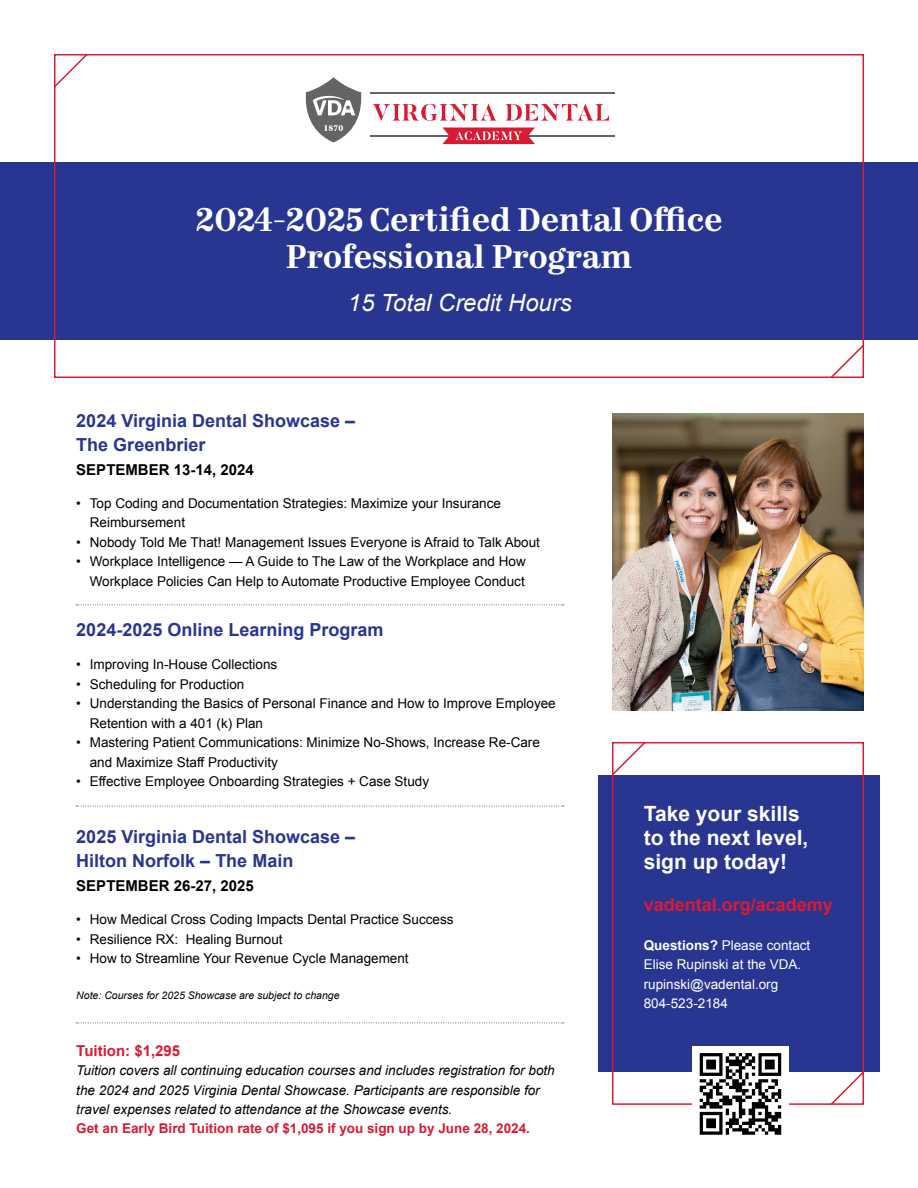
<style>
.page{position:relative;width:918px;height:1188px;background:#fff}
.page>*{position:absolute;margin:0;border:0;box-sizing:border-box;transform-origin:0 0}
.t1{font:600 33px/37.5px "Mort Modern 26 Text";color:#fff;text-align:center}
.t2{font:italic 23.7px "Arial";color:#fff}
.t3{font:700 21px/24px "Arial";color:#fff}
.t4{font:700 18px/24px "Arial";color:#283691}
.t5{font:700 18px "Arial";color:#da1a32}
.t6{font:700 15px "Arial";color:#000}
.t7{font:700 15px "Arial";color:#da1a32}
.t8{font:13.5px/19.5px "Arial";color:#000}
.t9{font:italic 13.5px/19.5px "Arial";color:#000}
.t10{font:13.5px/19.5px "Arial";color:#fff}
.t11{font:700 13.5px "Arial";color:#da1a32}
.t12{font:italic 10.5px "Arial";color:#000}
.s1{font-weight:700}
</style>
<div class="page">
<div style="left:0;top:162px;width:918px;height:177px;background:#283691"></div>
<div style="left:54px;top:54px;width:810px;height:324px;border:2px solid #da1a32"></div>
<div style="left:598px;top:775px;width:282px;height:297px;background:#283691"></div>
<div style="left:612px;top:742px;width:252px;height:363px;border:2px solid #da1a32"></div>
<svg style="left:829px;top:343px;width:35px;height:35px"></svg>
<svg style="left:54px;top:54px;width:35px;height:35px"></svg>
<img style="left:612px;top:414px;width:252px;height:296px">
<svg style="left:612px;top:742px;width:35px;height:35px"></svg>
<svg style="left:829px;top:1070px;width:35px;height:35px"></svg>
<svg style="left:76px;top:806px;width:488px;height:1px"></svg>
<svg style="left:76px;top:1023px;width:488px;height:1px"></svg>
<svg style="left:76px;top:605px;width:488px;height:1px"></svg>
<svg style="left:506px;top:104px;width:103px;height:17px"></svg>
<svg style="left:373px;top:104px;width:124px;height:17px"></svg>
<svg style="left:306px;top:77px;width:55px;height:65px"></svg>
<hr style="left:371px;top:92px;width:244px;height:2px;background:#636466">
<hr style="left:371px;top:135px;width:244px;height:1px;background:#636466">
<svg style="left:443px;top:128px;width:92px;height:16px"></svg>
<img style="left:693px;top:1046px;width:96px;height:89px">
<h1 class="t1" style="left:195px;top:200px;width:529px">2024-2025 Certified Dental Office<br>Professional Program</h1>
<h2 class="t2" style="left:348px;top:287px;width:225px">15 Total Credit Hours</h2>
<h3 class="t4" style="left:76px;top:409px;width:280px">2024 Virginia Dental Showcase –<br>The Greenbrier</h3>
<p class="t6" style="left:76px;top:460px;width:179px">SEPTEMBER 13-14, 2024</p>
<p class="t8" style="left:90px;top:494px;width:413px;text-indent:-14px">• Top Coding and Documentation Strategies: Maximize your Insurance<br>Reimbursement</p>
<p class="t8" style="left:76px;top:533px;width:465px">• Nobody Told Me That! Management Issues Everyone is Afraid to Talk About</p>
<p class="t8" style="left:76px;top:552px;width:451px;text-align:right">• Workplace Intelligence — A Guide to The Law of the Workplace and How<br>Workplace Policies Can Help to Automate Productive Employee Conduct</p>
<h3 class="t4" style="left:76px;top:618px;width:309px">2024-2025 Online Learning Program</h3>
<p class="t8" style="left:76px;top:655px;width:203px">• Improving In-House Collections</p>
<p class="t8" style="left:76px;top:674px;width:170px">• Scheduling for Production</p>
<p class="t8" style="left:90px;top:694px;width:467px;text-indent:-14px">• Understanding the Basics of Personal Finance and How to Improve Employee<br>Retention with a 401 (k) Plan</p>
<p class="t8" style="left:90px;top:733px;width:452px;text-indent:-14px">• Mastering Patient Communications: Minimize No-Shows, Increase Re-Care and Maximize Staff Productivity</p>
<p class="t8" style="left:76px;top:772px;width:354px">• Effective Employee Onboarding Strategies + Case Study</p>
<h3 class="t4" style="left:76px;top:825px;width:280px">2025 Virginia Dental Showcase –<br>Hilton Norfolk – The Main</h3>
<p class="t6" style="left:76px;top:876px;width:179px">SEPTEMBER 26-27, 2025</p>
<p class="t8" style="left:76px;top:910px;width:379px">• How Medical Cross Coding Impacts Dental Practice Success</p>
<p class="t8" style="left:76px;top:929px;width:208px">• Resilience RX: Healing Burnout</p>
<p class="t8" style="left:76px;top:949px;width:334px">• How to Streamline Your Revenue Cycle Management</p>
<p class="t12" style="left:76px;top:989px;width:265px">Note: Courses for 2025 Showcase are subject to change</p>
<p class="t7" style="left:76px;top:1040px;width:105px">Tuition: $1,295</p>
<p class="t9" style="left:76px;top:1061px;width:480px">Tuition covers all continuing education courses and includes registration for both the 2024 and 2025 Virginia Dental Showcase. Participants are responsible for travel expenses related to attendance at the Showcase events.</p>
<p class="t11" style="left:76px;top:1120px;width:455px">Get an Early Bird Tuition rate of $1,095 if you sign up by June 28, 2024.</p>
<h3 class="t3" style="left:644px;top:802px;width:166px">Take your skills to the next level, sign up today!</h3>
<h3 class="t5" style="left:644px;top:892px;width:191px">vadental.org/academy</h3>
<p class="t10" style="left:644px;top:935px;width:168px"><span class="s1">Questions?</span> Please contact<br>Elise Rupinski at the VDA. rupinski@vadental.org<br>804-523-2184</p>
</div>
